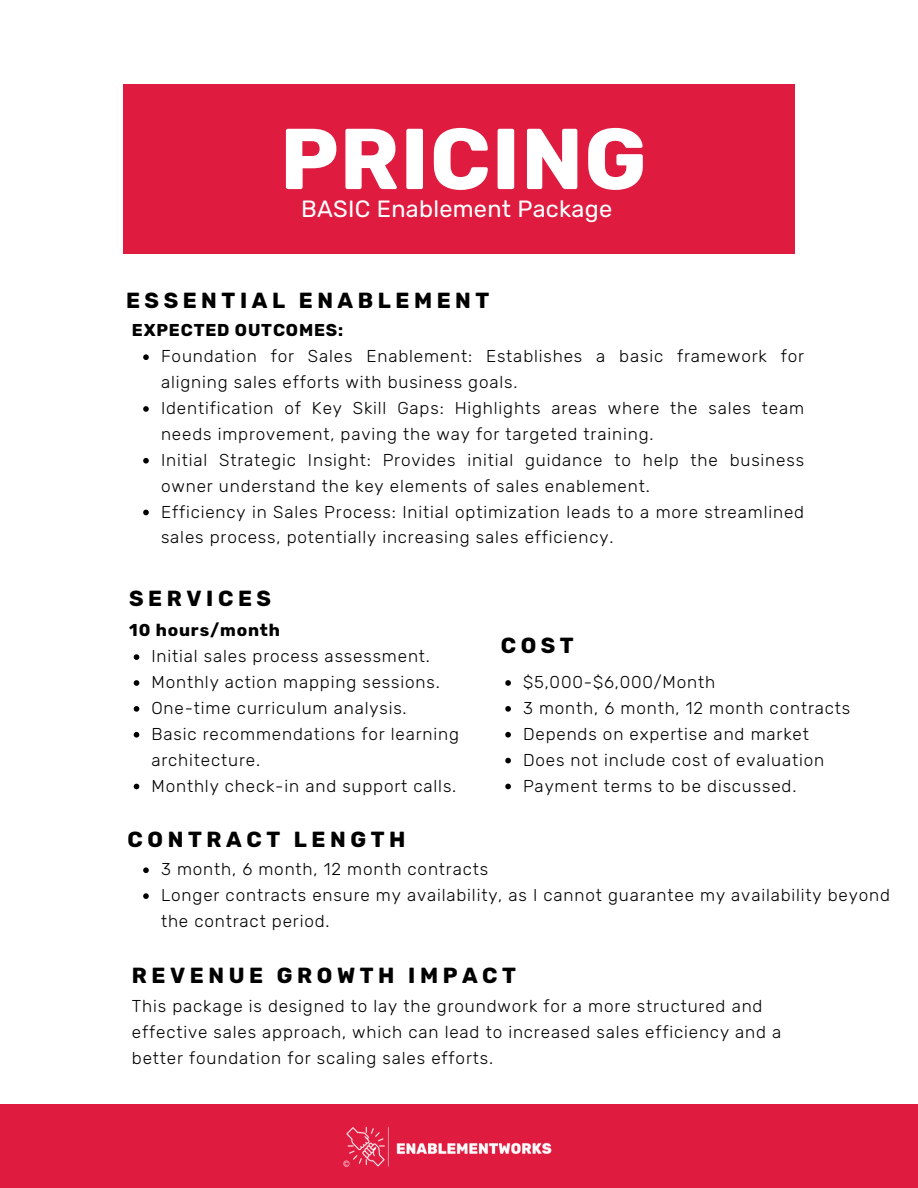
<style>
.page{position:relative;width:918px;height:1188px;background:#fff}
.page>*{position:absolute;margin:0;border:0;box-sizing:border-box;transform-origin:0 0}
.t1{font:700 86.1px "Rubik";letter-spacing:.01em;color:#fff}
.t2{font:23.55px "Rubik";letter-spacing:.01em;color:#fff}
.t3{font:700 21.75px "Rubik";letter-spacing:.21em;color:#000}
.t4{font:300 17.1px/25.8px "Rubik";letter-spacing:.05em;color:#000}
.t5{font:700 17.1px "Rubik";letter-spacing:.05em;color:#000}
</style>
<div class="page">
<div style="left:123px;top:84px;width:672px;height:169px;background:#df1b3f"></div>
<div style="left:0;top:1104px;width:918px;height:84px;background:#df1b3f"></div>
<img style="left:343px;top:1126px;width:209px;height:41px">
<svg style="left:143px;top:354px;width:6px;height:6px"></svg>
<svg style="left:143px;top:406px;width:6px;height:6px"></svg>
<svg style="left:143px;top:458px;width:6px;height:6px"></svg>
<svg style="left:143px;top:510px;width:6px;height:5px"></svg>
<svg style="left:134px;top:654px;width:5px;height:6px"></svg>
<svg style="left:134px;top:680px;width:5px;height:6px"></svg>
<svg style="left:134px;top:706px;width:5px;height:6px"></svg>
<svg style="left:134px;top:732px;width:5px;height:6px"></svg>
<svg style="left:134px;top:784px;width:5px;height:5px"></svg>
<svg style="left:505px;top:680px;width:6px;height:6px"></svg>
<svg style="left:505px;top:706px;width:6px;height:6px"></svg>
<svg style="left:505px;top:732px;width:6px;height:6px"></svg>
<svg style="left:505px;top:758px;width:6px;height:5px"></svg>
<svg style="left:505px;top:784px;width:6px;height:5px"></svg>
<svg style="left:143px;top:867px;width:6px;height:6px"></svg>
<svg style="left:143px;top:893px;width:6px;height:6px"></svg>
<h3 class="t1" style="left:280px;top:109px;width:368px">PRICING</h3>
<h2 class="t2" style="left:301px;top:195px;width:313px">BASIC Enablement Package</h2>
<h4 class="t3" style="left:126px;top:288px;width:365px">ESSENTIAL ENABLEMENT</h4>
<p class="t5" style="left:132px;top:320px;width:213px">EXPECTED OUTCOMES:</p>
<p class="t4" style="left:161px;top:344px;width:645px">Foundation for Sales Enablement: Establishes a basic framework for aligning sales efforts with business goals.</p>
<p class="t4" style="left:161px;top:395px;width:645px">Identification of Key Skill Gaps: Highlights areas where the sales team needs improvement, paving the way for targeted training.</p>
<p class="t4" style="left:161px;top:447px;width:645px">Initial Strategic Insight: Provides initial guidance to help the business owner understand the key elements of sales enablement.</p>
<h2 class="t4" style="left:161px;top:499px;width:645px">Efficiency in Sales Process: Initial optimization leads to a more streamlined sales process, potentially increasing sales efficiency.</h2>
<h5 class="t3" style="left:129px;top:586px;width:143px">SERVICES</h5>
<p class="t5" style="left:129px;top:620px;width:152px">10 hours/month</p>
<p class="t4" style="left:151px;top:643px;width:280px">Initial sales process assessment.</p>
<p class="t4" style="left:151px;top:669px;width:290px">Monthly action mapping sessions.</p>
<p class="t4" style="left:151px;top:695px;width:257px">One-time curriculum analysis.</p>
<p class="t4" style="left:151px;top:721px;width:309px">Basic recommendations for learning architecture.</p>
<h2 class="t4" style="left:151px;top:773px;width:306px">Monthly check-in and support calls.</h2>
<p class="t3" style="left:501px;top:633px;width:75px">COST</p>
<p class="t4" style="left:523px;top:669px;width:194px">$5,000-$6,000/Month</p>
<p class="t4" style="left:523px;top:695px;width:329px">3 month, 6 month, 12 month contracts</p>
<p class="t4" style="left:523px;top:721px;width:287px">Depends on expertise and market</p>
<p class="t4" style="left:523px;top:747px;width:303px">Does not include cost of evaluation</p>
<h2 class="t4" style="left:523px;top:773px;width:275px">Payment terms to be discussed.</h2>
<h2 class="t3" style="left:128px;top:827px;width:279px">CONTRACT LENGTH</h2>
<p class="t4" style="left:161px;top:857px;width:329px">3 month, 6 month, 12 month contracts</p>
<p class="t4" style="left:161px;top:882px;width:730px">Longer contracts ensure my availability, as I cannot guarantee my availability beyond the contract period.</p>
<p class="t3" style="left:132px;top:962px;width:386px">REVENUE GROWTH IMPACT</p>
<p class="t4" style="left:132px;top:993px;width:651px">This package is designed to lay the groundwork for a more structured and effective sales approach, which can lead to increased sales efficiency and a better foundation for scaling sales efforts.</p>
</div>
